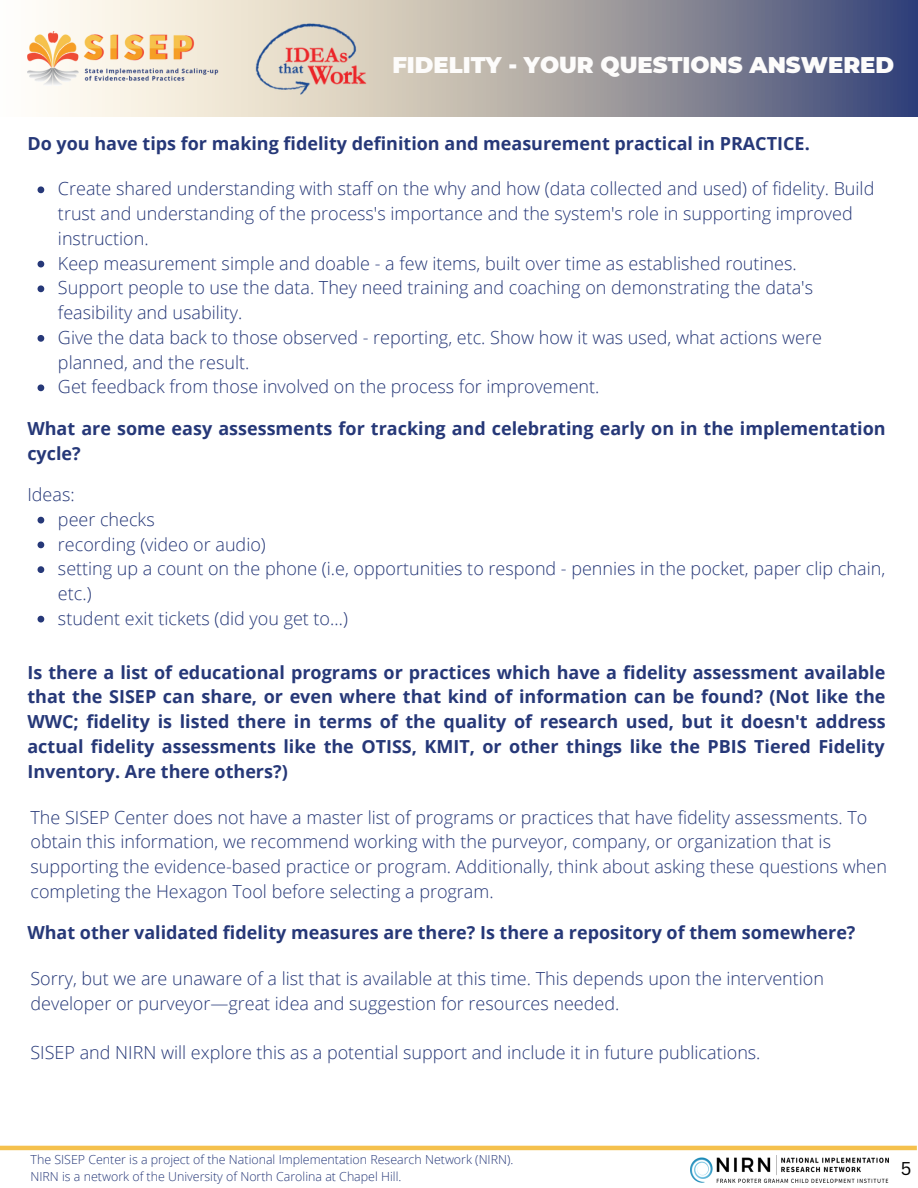
<style>
.page{position:relative;width:918px;height:1188px;background:#fff}
.page>*{position:absolute;margin:0;border:0;box-sizing:border-box;transform-origin:0 0}
.t1{font:900 22.65px "Montserrat";color:#fdfcfb}
.t2{font:300 18px/24.8px "Open Sans";color:#263878}
.t3{font:700 18px/24.8px "Open Sans";color:#263878;text-align:justify}
.t4{font:18px "Canva Sans";color:#000}
.t5{font:300 12.45px/16.6px "Open Sans";color:#263878}
</style>
<div class="page">
<svg style="left:43px;top:0;width:875px;height:117px;background:#a5a3a8"></svg>
<img style="left:27px;top:31px;width:194px;height:54px">
<img style="left:253px;top:21px;width:116px;height:75px">
<img style="left:691px;top:1155px;width:198px;height:27px">
<hr style="left:0;top:1146px;width:917px;height:4px;background:#f5c14d">
<svg style="left:38px;top:186px;width:6px;height:7px"></svg>
<svg style="left:38px;top:261px;width:6px;height:6px"></svg>
<svg style="left:38px;top:285px;width:6px;height:7px"></svg>
<svg style="left:38px;top:335px;width:6px;height:7px"></svg>
<svg style="left:38px;top:384px;width:6px;height:7px"></svg>
<svg style="left:38px;top:517px;width:6px;height:7px"></svg>
<svg style="left:38px;top:542px;width:6px;height:6px"></svg>
<svg style="left:38px;top:566px;width:6px;height:7px"></svg>
<svg style="left:38px;top:616px;width:6px;height:7px"></svg>
<p class="t1" style="left:392px;top:51px;width:503px">FIDELITY - YOUR QUESTIONS ANSWERED</p>
<p class="t3" style="left:27px;top:130px;width:784px">Do you have tips for making fidelity definition and measurement practical in PRACTICE.</p>
<p class="t2" style="left:58px;top:176px;width:818px">Create shared understanding with staff on the why and how (data collected and used) of fidelity. Build trust and understanding of the process's importance and the system's role in supporting improved instruction.<br>Keep measurement simple and doable - a few items, built over time as established routines.<br>Support people to use the data. They need training and coaching on demonstrating the data's feasibility and usability.<br>Give the data back to those observed - reporting, etc. Show how it was used, what actions were planned, and the result.<br>Get feedback from those involved on the process for improvement.</p>
<p class="t3" style="left:27px;top:416px;width:860px">What are some easy assessments for tracking and celebrating early on in the implementation cycle?</p>
<p class="t2" style="left:27px;top:482px;width:49px">Ideas:</p>
<p class="t2" style="left:58px;top:506px;width:829px">peer checks<br>recording (video or audio)<br>setting up a count on the phone (i.e, opportunities to respond - pennies in the pocket, paper clip chain, etc.)<br>student exit tickets (did you get to…)</p>
<p class="t3" style="left:27px;top:659px;width:860px">Is there a list of educational programs or practices which have a fidelity assessment available that the SISEP can share, or even where that kind of information can be found? (Not like the WWC; fidelity is listed there in terms of the quality of research used, but it doesn't address actual fidelity assessments like the OTISS, KMIT, or other things like the PBIS Tiered Fidelity Inventory. Are there others?)</p>
<p class="t2" style="left:31px;top:804px;width:858px">The SISEP Center does not have a master list of programs or practices that have fidelity assessments. To obtain this information, we recommend working with the purveyor, company, or organization that is supporting the evidence-based practice or program. Additionally, think about asking these questions when completing the Hexagon Tool before selecting a program.</p>
<p class="t3" style="left:27px;top:920px;width:830px">What other validated fidelity measures are there? Is there a repository of them somewhere?</p>
<p class="t2" style="left:31px;top:966px;width:795px">Sorry, but we are unaware of a list that is available at this time. This depends upon the intervention developer or purveyor—great idea and suggestion for resources needed.</p>
<p class="t2" style="left:31px;top:1040px;width:732px">SISEP and NIRN will explore this as a potential support and include it in future publications.</p>
<p class="t5" style="left:31px;top:1151px;width:484px">The SISEP Center is a project of the National Implementation Research Network (NIRN).<br>NIRN is a network of the University of North Carolina at Chapel Hill.</p>
<p class="t4" style="left:901px;top:1156px;width:12px">5</p>
</div>
